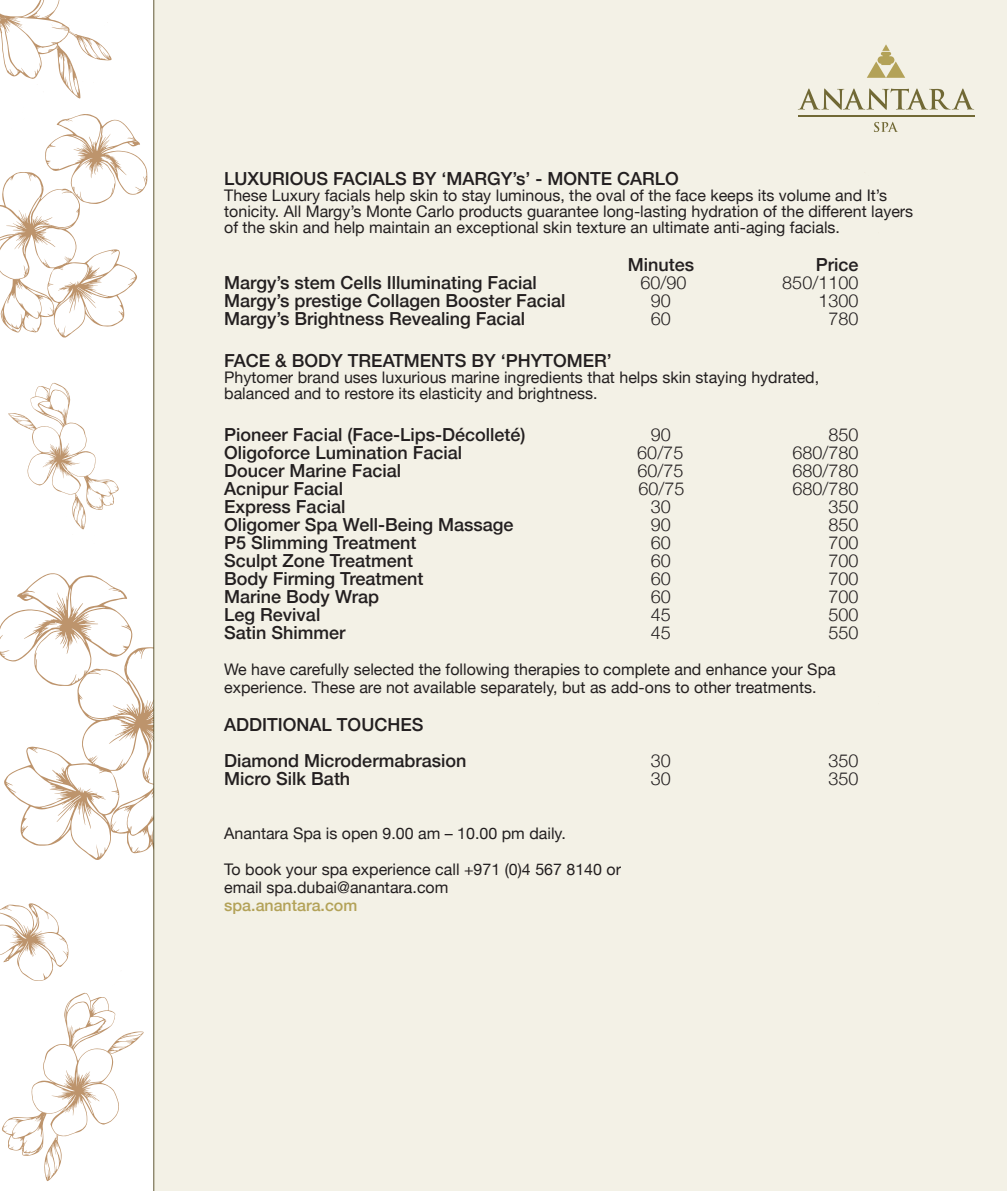
<style>
.page{position:relative;width:1007px;height:1191px;background:#fff}
.page>*{position:absolute;margin:0;border:0;box-sizing:border-box;transform-origin:0 0}
.t1{font:500 18px/36px "Helvetica Neue";color:#231f20}
.t2{font:300 18px "Helvetica Neue";color:#231f20}
.t3{font:16px/16px "Helvetica Neue";color:#231f20}
.t4{font:500 16px "Helvetica Neue";color:#b3a258}
</style>
<div class="page">
<svg style="left:0;top:0;width:112px;height:99px"></svg>
<svg style="left:0;top:114px;width:147px;height:224px"></svg>
<svg style="left:8px;top:383px;width:111px;height:147px"></svg>
<svg style="left:0;top:573px;width:153px;height:287px"></svg>
<svg style="left:0;top:903px;width:68px;height:78px"></svg>
<svg style="left:2px;top:992px;width:142px;height:189px"></svg>
<hr style="left:153px;top:0;width:1px;height:1191px;background:#5d5432">
<div style="left:154px;top:0;width:853px;height:1191px;background:#f3f1e6"></div>
<svg style="left:874px;top:122px;width:24px;height:10px"></svg>
<svg style="left:798px;top:88px;width:176px;height:22px"></svg>
<svg style="left:867px;top:44px;width:38px;height:34px"></svg>
<hr style="left:798px;top:115px;width:176px;height:1px;background:#716935">
<p class="t1" style="left:224px;top:159px;width:456px">LUXURIOUS FACIALS BY ‘MARGY’s’ - MONTE CARLO</p>
<p class="t3" style="left:224px;top:188px;width:690px">These Luxury facials help skin to stay luminous, the oval of the face keeps its volume and It’s tonicity. All Margy’s Monte Carlo products guarantee long-lasting hydration of the different layers of the skin and help maintain an exceptional skin texture an ultimate anti-aging facials.</p>
<p class="t1" style="left:628px;top:245px;width:68px">Minutes</p>
<p class="t1" style="left:815px;top:245px;width:44px">Price</p>
<p class="t1" style="left:224px;top:263px;width:314px">Margy’s stem Cells Illuminating Facial</p>
<p class="t2" style="left:640px;top:268px;width:48px">60/90</p>
<p class="t2" style="left:782px;top:268px;width:78px">850/1100</p>
<p class="t1" style="left:224px;top:281px;width:343px">Margy’s prestige Collagen Booster Facial</p>
<p class="t2" style="left:651px;top:286px;width:22px">90</p>
<p class="t2" style="left:818px;top:286px;width:42px">1300</p>
<p class="t1" style="left:224px;top:299px;width:302px">Margy’s Brightness Revealing Facial</p>
<p class="t2" style="left:651px;top:304px;width:22px">60</p>
<p class="t2" style="left:828px;top:304px;width:32px">780</p>
<p class="t1" style="left:224px;top:341px;width:389px">FACE &amp; BODY TREATMENTS BY ‘PHYTOMER’</p>
<p class="t3" style="left:224px;top:370px;width:596px">Phytomer brand uses luxurious marine ingredients that helps skin staying hydrated, balanced and to restore its elasticity and brightness.</p>
<p class="t1" style="left:224px;top:415px;width:303px">Pioneer Facial (Face-Lips-Décolleté)</p>
<p class="t2" style="left:651px;top:420px;width:22px">90</p>
<p class="t2" style="left:828px;top:420px;width:32px">850</p>
<p class="t1" style="left:224px;top:433px;width:239px">Oligoforce Lumination Facial</p>
<p class="t2" style="left:637px;top:438px;width:48px">60/75</p>
<p class="t2" style="left:792px;top:438px;width:68px">680/780</p>
<p class="t1" style="left:224px;top:451px;width:178px">Doucer Marine Facial</p>
<p class="t2" style="left:637px;top:456px;width:48px">60/75</p>
<p class="t2" style="left:792px;top:456px;width:68px">680/780</p>
<p class="t1" style="left:224px;top:469px;width:120px">Acnipur Facial</p>
<p class="t2" style="left:638px;top:474px;width:48px">60/75</p>
<p class="t2" style="left:792px;top:474px;width:68px">680/780</p>
<p class="t1" style="left:224px;top:487px;width:123px">Express Facial</p>
<p class="t2" style="left:651px;top:492px;width:22px">30</p>
<p class="t2" style="left:828px;top:492px;width:32px">350</p>
<p class="t1" style="left:224px;top:505px;width:291px">Oligomer Spa Well-Being Massage</p>
<p class="t2" style="left:651px;top:510px;width:22px">90</p>
<p class="t2" style="left:828px;top:510px;width:32px">850</p>
<p class="t1" style="left:224px;top:523px;width:194px">P5 Slimming Treatment</p>
<p class="t2" style="left:651px;top:528px;width:22px">60</p>
<p class="t2" style="left:828px;top:528px;width:32px">700</p>
<p class="t1" style="left:224px;top:541px;width:190px">Sculpt Zone Treatment</p>
<p class="t2" style="left:651px;top:546px;width:22px">60</p>
<p class="t2" style="left:828px;top:546px;width:32px">700</p>
<p class="t1" style="left:224px;top:559px;width:201px">Body Firming Treatment</p>
<p class="t2" style="left:651px;top:564px;width:22px">60</p>
<p class="t2" style="left:828px;top:564px;width:32px">700</p>
<p class="t1" style="left:224px;top:577px;width:156px">Marine Body Wrap</p>
<p class="t2" style="left:651px;top:582px;width:22px">60</p>
<p class="t2" style="left:828px;top:582px;width:32px">700</p>
<p class="t1" style="left:224px;top:595px;width:98px">Leg Revival</p>
<p class="t2" style="left:651px;top:600px;width:22px">45</p>
<p class="t2" style="left:828px;top:600px;width:32px">500</p>
<p class="t1" style="left:224px;top:613px;width:123px">Satin Shimmer</p>
<p class="t2" style="left:651px;top:618px;width:22px">45</p>
<p class="t2" style="left:828px;top:618px;width:32px">550</p>
<p class="t3" style="left:224px;top:661px;width:613px;line-height:18px">We have carefully selected the following therapies to complete and enhance your Spa experience. These are not available separately, but as add-ons to other treatments.</p>
<p class="t1" style="left:224px;top:705px;width:244px">ADDITIONAL TOUCHES<br>Diamond Microdermabrasion</p>
<p class="t2" style="left:651px;top:746px;width:22px">30</p>
<p class="t2" style="left:828px;top:746px;width:32px">350</p>
<p class="t1" style="left:224px;top:759px;width:128px">Micro Silk Bath</p>
<p class="t2" style="left:651px;top:764px;width:22px">30</p>
<p class="t2" style="left:828px;top:764px;width:32px">350</p>
<p class="t3" style="left:224px;top:826px;width:343px">Anantara Spa is open 9.00 am – 10.00 pm daily.</p>
<p class="t3" style="left:224px;top:861px;width:398px;line-height:18px">To book your spa experience call +971 (0)4 567 8140 or email spa.dubai@anantara.com</p>
<p class="t4" style="left:224px;top:892px;width:135px">spa.anantara.com</p>
</div>
